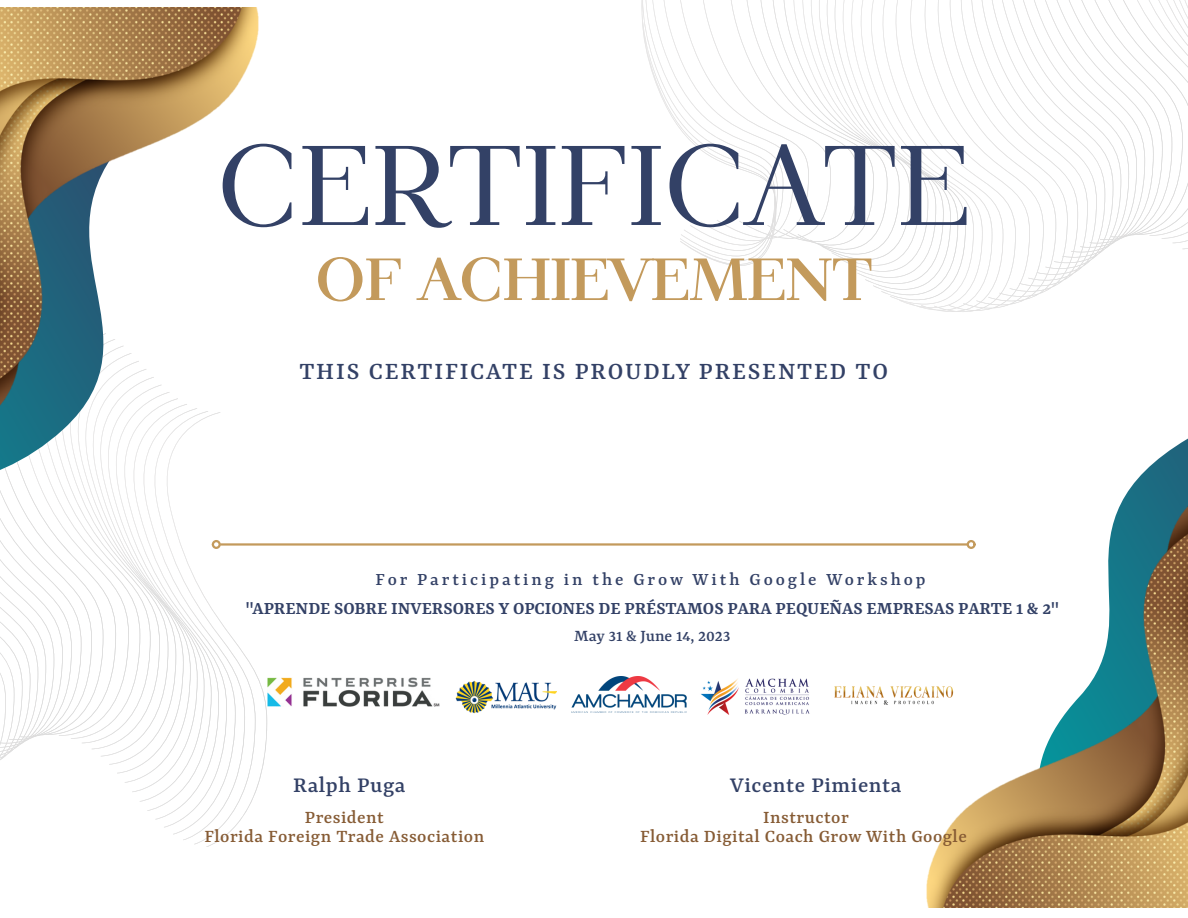
<style>
.page{position:relative;width:1188px;height:918px;background:#fff}
.page>*{position:absolute;margin:0;border:0;box-sizing:border-box;transform-origin:0 0}
.t1{font:112.95px "TT Tsars B";letter-spacing:-.045em;color:#334166}
.t2{font:700 59.25px "TT Tsars B";letter-spacing:-.045em;color:#c39a5c}
.t3{font:500 26.85px "Rasa";letter-spacing:.07em;color:#334166}
.t4{font:500 24px "Rasa";letter-spacing:.025em;color:#334166}
.t5{font:500 19.8px "Rasa";letter-spacing:.025em;color:#865b34}
.t6{font:600 19.5px "Rasa";color:#334166}
.t7{font:500 19.5px "Rasa";letter-spacing:.15em;color:#334166}
.t8{font:500 18px "Rasa";color:#334166}
</style>
<div class="page">
<svg style="left:0;top:644px;width:30px;height:116px"></svg>
<svg style="left:18px;top:644px;width:12px;height:93px"></svg>
<svg style="left:30px;top:644px;width:11px;height:95px"></svg>
<svg style="left:41px;top:644px;width:10px;height:92px"></svg>
<svg style="left:51px;top:644px;width:9px;height:92px"></svg>
<svg style="left:131px;top:644px;width:10px;height:158px"></svg>
<svg style="left:141px;top:644px;width:11px;height:167px"></svg>
<svg style="left:152px;top:644px;width:12px;height:176px"></svg>
<svg style="left:164px;top:644px;width:103px;height:203px"></svg>
<svg style="left:0;top:427px;width:237px;height:217px"></svg>
<svg style="left:926px;top:438px;width:262px;height:470px"></svg>
<img style="left:0;top:7px;width:259px;height:420px">
<img style="left:927px;top:488px;width:261px;height:419px">
<svg style="left:641px;top:0;width:151px;height:266px"></svg>
<svg style="left:792px;top:0;width:49px;height:258px"></svg>
<svg style="left:841px;top:0;width:9px;height:267px"></svg>
<svg style="left:850px;top:0;width:259px;height:312px"></svg>
<svg style="left:1109px;top:0;width:79px;height:250px"></svg>
<hr style="left:220px;top:543px;width:747px;height:3px;background:#c39a5c">
<div style="left:212px;top:540px;width:9px;height:9px;border:2px solid #c39a5c;border-radius:50%"></div>
<div style="left:967px;top:540px;width:9px;height:9px;border:2px solid #c39a5c;border-radius:50%"></div>
<img style="left:267px;top:677px;width:172px;height:30px">
<img style="left:455px;top:680px;width:102px;height:34px">
<img style="left:571px;top:676px;width:115px;height:36px">
<img style="left:701px;top:678px;width:109px;height:36px">
<img style="left:834px;top:676px;width:127px;height:39px">
<p class="t1" style="left:215px;top:123px;width:760px">CERTIFICATE</p>
<p class="t2" style="left:314px;top:247px;width:561px">OF ACHIEVEMENT</p>
<p class="t3" style="left:299px;top:359px;width:590px">THIS CERTIFICATE IS PROUDLY PRESENTED TO</p>
<p class="t7" style="left:375px;top:571px;width:552px">For Participating in the Grow With Google Workshop</p>
<p class="t6" style="left:246px;top:600px;width:815px">"APRENDE SOBRE INVERSORES Y OPCIONES DE PRÉSTAMOS PARA PEQUEÑAS EMPRESAS PARTE 1 &amp; 2"</p>
<p class="t8" style="left:574px;top:628px;width:158px">May 31 &amp; June 14, 2023</p>
<p class="t4" style="left:293px;top:775px;width:114px">Ralph Puga</p>
<p class="t5" style="left:305px;top:808px;width:80px">President</p>
<p class="t5" style="left:205px;top:827px;width:281px">Florida Foreign Trade Association</p>
<p class="t4" style="left:730px;top:775px;width:173px">Vicente Pimienta</p>
<p class="t5" style="left:763px;top:808px;width:87px">Instructor</p>
<p class="t5" style="left:640px;top:827px;width:328px">Florida Digital Coach Grow With Google</p>
</div>
